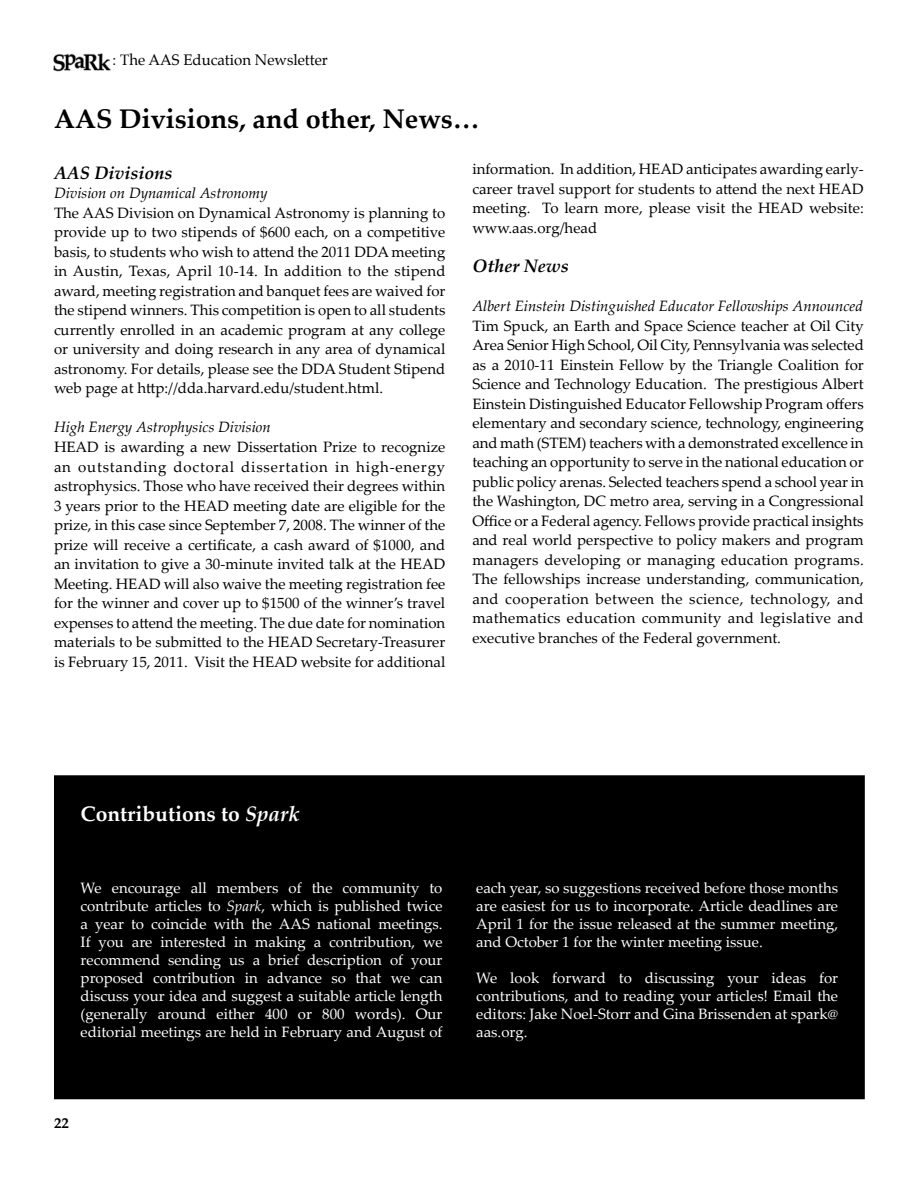
<style>
.page{position:relative;width:918px;height:1188px;background:#fff}
.page>*{position:absolute;margin:0;border:0;box-sizing:border-box;transform-origin:0 0}
.t1{font:700 27px "Palatino Linotype";color:#000}
.t2{font:700 21px "Palatino";color:#fff}
.t3{font:italic 700 18px "Palatino Linotype";color:#000}
.t4{font:15px/19.5px "Palatino Linotype";color:#000;text-align:justify}
.t5{font:15px/18px "Palatino Linotype";color:#fff;text-align:justify}
.t6{font:italic 15px "Palatino Linotype";color:#000}
.t7{font:15px "Palatino";color:#000}
.t8{font:700 15px "Palatino";color:#000}
.s1{font-style:italic}
</style>
<div class="page">
<img style="left:53px;top:53px;width:58px;height:19px">
<div style="left:55px;top:776px;width:809px;height:323px;background:#000"></div>
<div style="left:54px;top:775px;width:811px;height:324px;border:2px solid #000"></div>
<p class="t7" style="left:113px;top:48px;width:217px">: The AAS Education Newsletter</p>
<h1 class="t1" style="left:54px;top:99px;width:427px">AAS Divisions, and other, News…</h1>
<p class="t3" style="left:54px;top:160px;width:120px">AAS Divisions</p>
<p class="t6" style="left:54px;top:183px;width:215px">Division on Dynamical Astronomy</p>
<p class="t4" style="left:54px;top:202px;width:393px">The AAS Division on Dynamical Astronomy is planning to provide up to two stipends of $600 each, on a competitive basis, to students who wish to attend the 2011 DDA meeting in Austin, Texas, April 10-14. In addition to the stipend award, meeting registration and banquet fees are waived for the stipend winners. This competition is open to all students currently enrolled in an academic program at any college or university and doing research in any area of dynamical astronomy. For details, please see the DDA Student Stipend web page at http://dda.harvard.edu/student.html.</p>
<p class="t6" style="left:54px;top:417px;width:218px">High Energy Astrophysics Division</p>
<p class="t4" style="left:54px;top:437px;width:393px">HEAD is awarding a new Dissertation Prize to recognize an outstanding doctoral dissertation in high-energy astrophysics. Those who have received their degrees within 3 years prior to the HEAD meeting date are eligible for the prize, in this case since September 7, 2008. The winner of the prize will receive a certificate, a cash award of $1000, and an invitation to give a 30-minute invited talk at the HEAD Meeting. HEAD will also waive the meeting registration fee for the winner and cover up to $1500 of the winner’s travel expenses to attend the meeting. The due date for nomination materials to be submitted to the HEAD Secretary-Treasurer is February 15, 2011. Visit the HEAD website for additional</p>
<p class="t4" style="left:472px;top:159px;width:393px">information. In addition, HEAD anticipates awarding early&shy;career travel support for students to attend the next HEAD meeting. To learn more, please visit the HEAD website: www.aas.org/head</p>
<p class="t3" style="left:472px;top:253px;width:98px">Other News</p>
<p class="t6" style="left:472px;top:295px;width:392px">Albert Einstein Distinguished Educator Fellowships Announced</p>
<p class="t4" style="left:472px;top:315px;width:393px">Tim Spuck, an Earth and Space Science teacher at Oil City Area Senior High School, Oil City, Pennsylvania was selected as a 2010-11 Einstein Fellow by the Triangle Coalition for Science and Technology Education. The prestigious Albert Einstein Distinguished Educator Fellowship Program offers elementary and secondary science, technology, engineering and math (STEM) teachers with a demonstrated excellence in teaching an opportunity to serve in the national education or public policy arenas. Selected teachers spend a school year in the Washington, DC metro area, serving in a Congressional Office or a Federal agency. Fellows provide practical insights and real world perspective to policy makers and program managers developing or managing education programs.<br>The fellowships increase understanding, communication, and cooperation between the science, technology, and mathematics education community and legislative and executive branches of the Federal government.</p>
<h2 class="t2" style="left:81px;top:795px;width:221px">Contributions to <span class="s1">Spark</span></h2>
<p class="t5" style="left:81px;top:879px;width:363px">We encourage all members of the community to contribute articles to <span class="s1">Spark</span>, which is published twice a year to coincide with the AAS national meetings.<br>If you are interested in making a contribution, we recommend sending us a brief description of your proposed contribution in advance so that we can discuss your idea and suggest a suitable article length (generally around either 400 or 800 words). Our editorial meetings are held in February and August of</p>
<p class="t5" style="left:476px;top:879px;width:363px">each year, so suggestions received before those months are easiest for us to incorporate. Article deadlines are April 1 for the issue released at the summer meeting, and October 1 for the winter meeting issue.</p>
<p class="t5" style="left:476px;top:969px;width:363px">We look forward to discussing your ideas for contributions, and to reading your articles! Email the editors: Jake Noel-Storr and Gina Brissenden at spark@ aas.org.</p>
<p class="t8" style="left:54px;top:1110px;width:16px">22</p>
</div>
